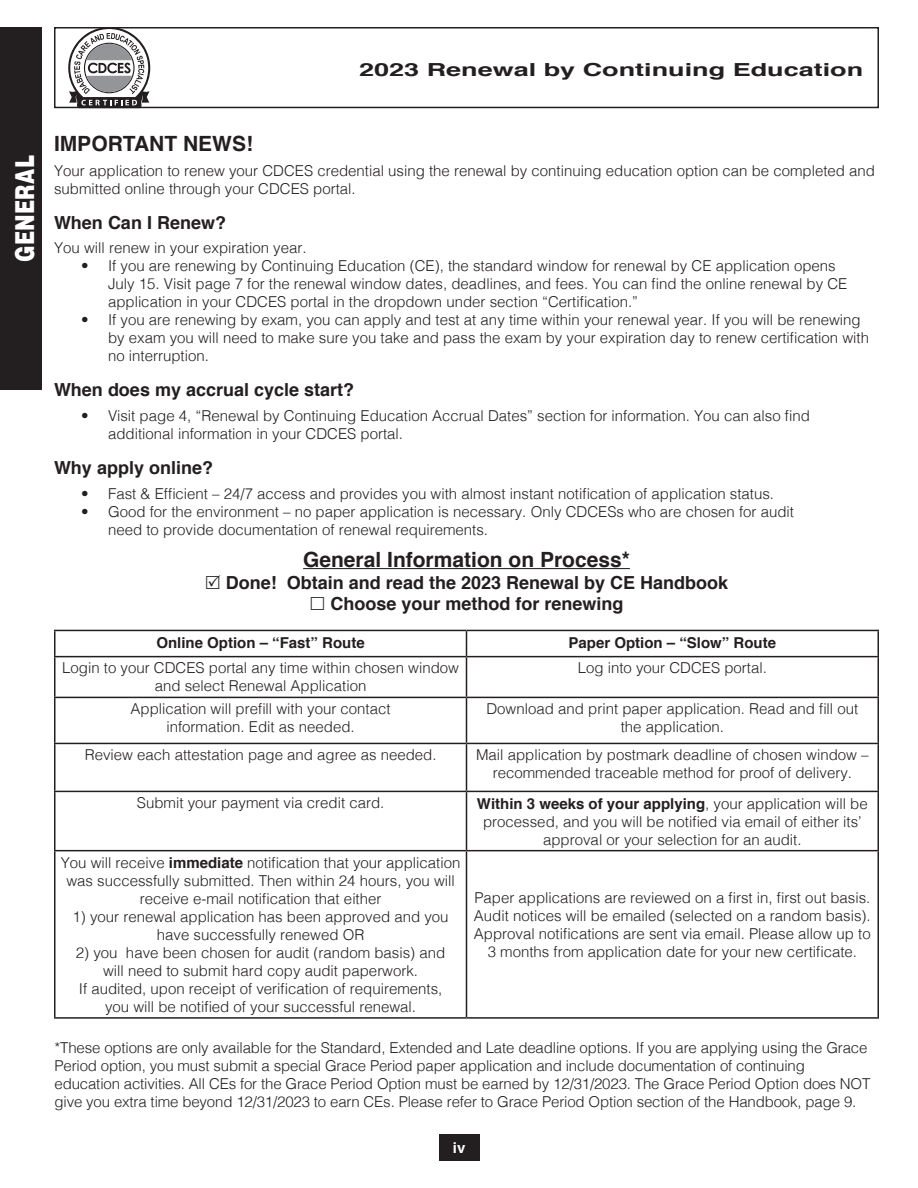
<style>
.page{position:relative;width:918px;height:1188px;background:#fff}
.page>*{position:absolute;margin:0;border:0;box-sizing:border-box;transform-origin:0 0}
.t1{font:900 26.7px "Helvetica";color:#fff;scale:.75 1}
.t2{font:700 21px "Helvetica";color:#231f20}
.body{font:700 18px "Helvetica";color:#231f20}
.body-2{font:700 18px "Helvetica";color:#231f20;scale:1.5 1}
.body-3{font:300 15px/18px "Helvetica";color:#231f20;text-align:center}
.t3{font:700 15px "Helvetica";color:#231f20}
.t4{font:700 15px "Helvetica";color:#fff}
.s1{font-weight:700}
</style>
<div class="page">
<div style="left:54px;top:27px;width:825px;height:81px;border:2px solid #231f20"></div>
<div style="left:439px;top:1134px;width:40px;height:27px;background:#231f20"></div>
<svg style="left:68px;top:27px;width:82px;height:81px"></svg>
<hr style="left:303px;top:568px;width:327px;height:1px;background:#231f20">
<hr style="left:54px;top:630px;width:412px;height:1px;background:#231f20">
<hr style="left:54px;top:631px;width:2px;height:25px;background:#231f20">
<hr style="left:466px;top:630px;width:413px;height:1px;background:#231f20">
<svg style="left:466px;top:631px;width:1px;height:25px"></svg>
<svg style="left:878px;top:631px;width:1px;height:25px"></svg>
<hr style="left:54px;top:656px;width:412px;height:1px;background:#231f20">
<hr style="left:54px;top:657px;width:2px;height:40px;background:#231f20">
<hr style="left:466px;top:656px;width:413px;height:1px;background:#231f20">
<hr style="left:466px;top:657px;width:1px;height:40px;background:#231f20">
<hr style="left:878px;top:657px;width:1px;height:40px;background:#231f20">
<hr style="left:54px;top:697px;width:412px;height:1px;background:#231f20">
<hr style="left:54px;top:698px;width:2px;height:45px;background:#231f20">
<hr style="left:466px;top:697px;width:413px;height:1px;background:#231f20">
<hr style="left:466px;top:698px;width:1px;height:45px;background:#231f20">
<hr style="left:878px;top:698px;width:1px;height:45px;background:#231f20">
<hr style="left:54px;top:743px;width:412px;height:1px;background:#231f20">
<hr style="left:54px;top:744px;width:2px;height:47px;background:#231f20">
<hr style="left:466px;top:743px;width:413px;height:1px;background:#231f20">
<hr style="left:466px;top:744px;width:1px;height:47px;background:#231f20">
<hr style="left:878px;top:744px;width:1px;height:47px;background:#231f20">
<hr style="left:54px;top:791px;width:412px;height:1px;background:#231f20">
<hr style="left:54px;top:792px;width:2px;height:58px;background:#231f20">
<hr style="left:466px;top:791px;width:413px;height:1px;background:#231f20">
<hr style="left:466px;top:792px;width:1px;height:58px;background:#231f20">
<hr style="left:878px;top:792px;width:1px;height:58px;background:#231f20">
<hr style="left:54px;top:850px;width:412px;height:1px;background:#231f20">
<hr style="left:54px;top:851px;width:2px;height:166px;background:#231f20">
<hr style="left:466px;top:850px;width:413px;height:1px;background:#231f20">
<hr style="left:466px;top:851px;width:1px;height:166px;background:#231f20">
<hr style="left:878px;top:851px;width:1px;height:166px;background:#231f20">
<hr style="left:54px;top:1017px;width:412px;height:2px;background:#231f20">
<hr style="left:466px;top:1017px;width:413px;height:2px;background:#231f20">
<div style="left:0;top:27px;width:41px;height:363px;background:#231f20"></div>
<p class="body-2" style="left:359px;top:55px;width:338px">2023 Renewal by Continuing Education</p>
<p class="t1" style="left:9px;top:262px;width:144px;rotate:-90deg">GENERAL</p>
<p class="t2" style="left:54px;top:126px;width:201px">IMPORTANT NEWS!</p>
<p class="body-3" style="left:54px;top:160px;width:823px;text-align:left">Your application to renew your CDCES credential using the renewal by continuing education option can be completed and submitted online through your CDCES portal.</p>
<p class="body" style="left:54px;top:208px;width:174px">When Can I Renew?</p>
<p class="body-3" style="left:54px;top:238px;width:254px">You will renew in your expiration year.</p>
<p class="body-3" style="left:108px;top:256px;width:741px;text-align:left;text-indent:-27px">• If you are renewing by Continuing Education (CE), the standard window for renewal by CE application opens<br>July 15. Visit page 7 for the renewal window dates, deadlines, and fees. You can find the online renewal by CE application in your CDCES portal in the dropdown under section “Certification.”</p>
<p class="body-3" style="left:108px;top:310px;width:763px;text-align:left;text-indent:-27px">• If you are renewing by exam, you can apply and test at any time within your renewal year. If you will be renewing by exam you will need to make sure you take and pass the exam by your expiration day to renew certification with no interruption.</p>
<p class="body" style="left:54px;top:376px;width:302px">When does my accrual cycle start?</p>
<p class="body-3" style="left:108px;top:406px;width:703px;text-align:left;text-indent:-27px">• Visit page 4, “Renewal by Continuing Education Accrual Dates” section for information. You can also find additional information in your CDCES portal.</p>
<p class="body" style="left:54px;top:453px;width:161px">Why apply online?</p>
<p class="body-3" style="left:81px;top:484px;width:695px">• Fast &amp; Efficient – 24/7 access and provides you with almost instant notification of application status.</p>
<p class="body-3" style="left:108px;top:502px;width:688px;text-align:left;text-indent:-27px">• Good for the environment – no paper application is necessary. Only CDCESs who are chosen for audit need to provide documentation of renewal requirements.</p>
<p class="t2" style="left:303px;top:543px;width:328px">General Information on Process*</p>
<p class="body" style="left:226px;top:568px;width:504px">Done! Obtain and read the 2023 Renewal by CE Handbook</p>
<p class="body" style="left:331px;top:589px;width:295px">Choose your method for renewing</p>
<p class="t3" style="left:156px;top:630px;width:210px">Online Option – “Fast” Route</p>
<p class="t3" style="left:569px;top:630px;width:209px">Paper Option – “Slow” Route</p>
<p class="body-3" style="left:62px;top:658px;width:398px">Login to your CDCES portal any time within chosen window and select Renewal Application</p>
<p class="body-3" style="left:578px;top:658px;width:191px">Log into your CDCES portal.</p>
<p class="body-3" style="left:131px;top:699px;width:262px">Application will prefill with your contact information. Edit as needed.</p>
<p class="body-3" style="left:486px;top:699px;width:373px">Download and print paper application. Read and fill out the application.</p>
<p class="body-3" style="left:85px;top:745px;width:353px">Review each attestation page and agree as needed.</p>
<p class="body-3" style="left:476px;top:745px;width:394px">Mail application by postmark deadline of chosen window – recommended traceable method for proof of delivery.</p>
<p class="body-3" style="left:137px;top:793px;width:249px">Submit your payment via credit card.</p>
<p class="body-3" style="left:477px;top:793px;width:392px"><span class="s1">Within 3 weeks of your applying</span>, your application will be processed, and you will be notified via email of either its’ approval or your selection for an audit.</p>
<p class="body-3" style="left:61px;top:853px;width:401px">You will receive <span class="s1">immediate</span> notification that your application was successfully submitted. Then within 24 hours, you will receive e-mail notification that either</p>
<p class="body-3" style="left:73px;top:907px;width:377px">1) your renewal application has been approved and you have successfully renewed OR</p>
<p class="body-3" style="left:76px;top:943px;width:371px">2) you have been chosen for audit (random basis) and will need to submit hard copy audit paperwork.<br>If audited, upon receipt of verification of requirements, you will be notified of your successful renewal.</p>
<p class="body-3" style="left:474px;top:888px;width:398px">Paper applications are reviewed on a first in, first out basis.<br>Audit notices will be emailed (selected on a random basis).<br>Approval notifications are sent via email. Please allow up to 3 months from application date for your new certificate.</p>
<p class="body-3" style="left:55px;top:1038px;width:817px;text-align:left">*These options are only available for the Standard, Extended and Late deadline options. If you are applying using the Grace Period option, you must submit a special Grace Period paper application and include documentation of continuing education activities. All CEs for the Grace Period Option must be earned by 12/31/2023. The Grace Period Option does NOT give you extra time beyond 12/31/2023 to earn CEs. Please refer to Grace Period Option section of the Handbook, page 9.</p>
<p class="t4" style="left:453px;top:1136px;width:14px">iv</p>
</div>
